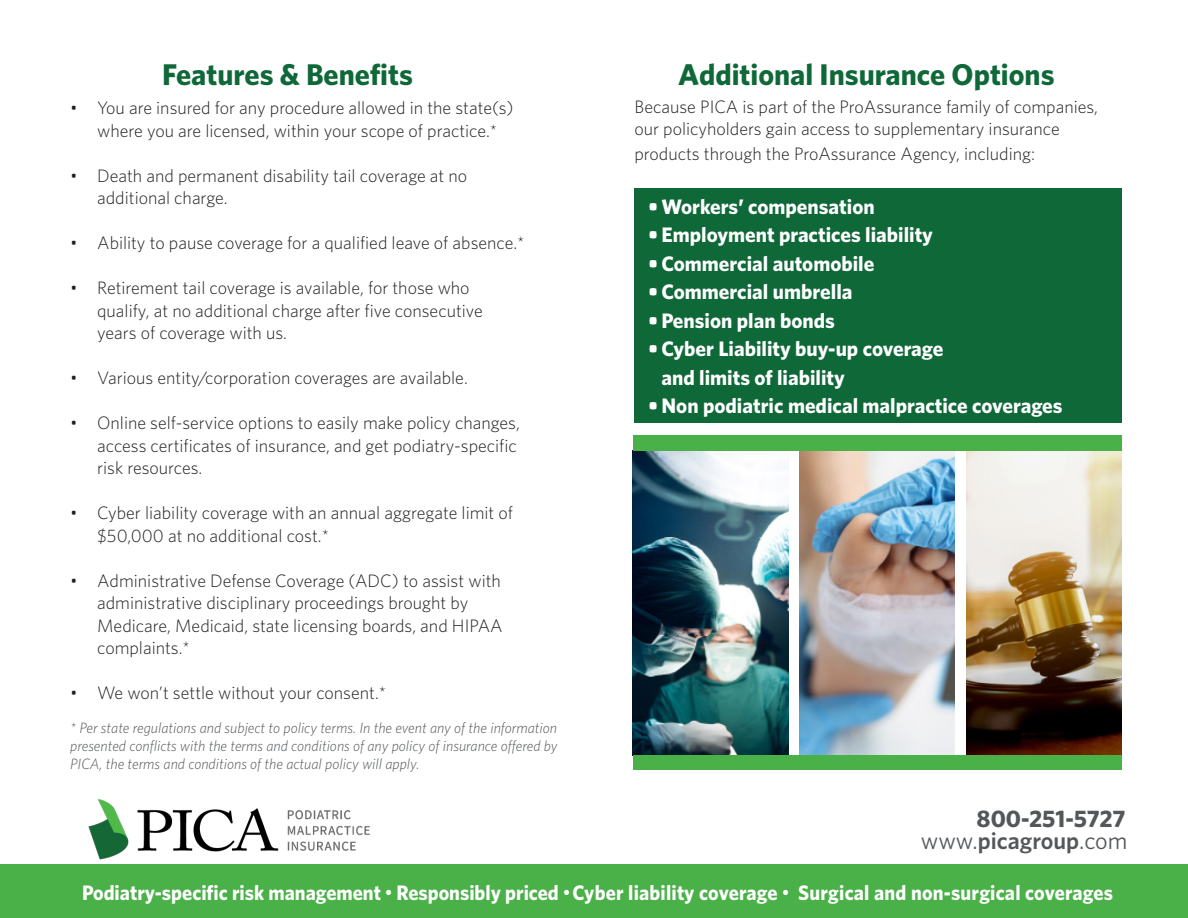
<style>
.page{position:relative;width:1188px;height:918px;background:#fff}
.page>*{position:absolute;margin:0;border:0;box-sizing:border-box;transform-origin:0 0}
.t1{font:700 30px "Whitney";color:#0f6838}
.t2{font:600 24px "Whitney";color:#54575a}
.t3{font:700 24px "Whitney";color:#54575a}
.t4{font:700 21px/28.5px "Whitney";color:#fff}
.t5{font:700 21px "Whitney";color:#fff;scale:.96 1}
.t6{font:300 18px/22.5px "Whitney";color:#231f20}
.t7{font:italic 300 15px/18px "Whitney";color:#54575a;text-align:justify}
.s1{font-weight:400}
.s2{font-family:"Arial";font-weight:400}
</style>
<div class="page">
<div style="left:634px;top:188px;width:488px;height:234px;background:#0f6838"></div>
<div style="left:0;top:865px;width:1188px;height:53px;background:#4ab048"></div>
<img style="left:633px;top:450px;width:156px;height:305px">
<img style="left:799px;top:451px;width:156px;height:304px">
<img style="left:966px;top:451px;width:156px;height:304px">
<div style="left:633px;top:755px;width:489px;height:15px;background:#4ab048"></div>
<div style="left:633px;top:435px;width:489px;height:15px;background:#4ab048"></div>
<img style="left:88px;top:799px;width:282px;height:61px">
<div style="left:272px;top:840px;width:6px;height:7px;background:#fff;border-radius:50%"></div>
<p class="t1" style="left:162px;top:57px;width:252px">Features &amp; Benefits</p>
<p class="t1" style="left:678px;top:57px;width:378px">Additional Insurance Options</p>
<p class="t6" style="left:97px;top:97px;width:418px;text-indent:-27px">• You are insured for any procedure allowed in the state(s) where you are licensed, within your scope of practice.*</p>
<p class="t6" style="left:97px;top:164px;width:372px;text-indent:-27px">• Death and permanent disability tail coverage at no additional charge.</p>
<p class="t6" style="left:70px;top:232px;width:456px">• Ability to pause coverage for a qualified leave of absence.*</p>
<p class="t6" style="left:97px;top:277px;width:387px;text-indent:-27px">• Retirement tail coverage is available, for those who qualify, at no additional charge after five consecutive years of coverage with us.</p>
<p class="t6" style="left:70px;top:367px;width:399px">• Various entity/corporation coverages are available.</p>
<p class="t6" style="left:97px;top:412px;width:424px;text-indent:-27px">• Online self-service options to easily make policy changes, access certificates of insurance, and get podiatry-specific risk resources.</p>
<p class="t6" style="left:97px;top:502px;width:417px;text-indent:-27px">• Cyber liability coverage with an annual aggregate limit of $50,000 at no additional cost.*</p>
<p class="t6" style="left:97px;top:569px;width:407px;text-indent:-27px">• Administrative Defense Coverage (ADC) to assist with administrative disciplinary proceedings brought by Medicare, Medicaid, state licensing boards, and HIPAA complaints.*</p>
<p class="t6" style="left:70px;top:682px;width:318px">• We won’t settle without your consent.*</p>
<p class="t6" style="left:634px;top:96px;width:465px;line-height:21.6px">Because PICA is part of the ProAssurance family of companies, our policyholders gain access to supplementary insurance</p>
<p class="t6" style="left:634px;top:142px;width:402px">products through the ProAssurance Agency, including:</p>
<p class="t4" style="left:648px;top:192px;width:228px">• Workers’ compensation</p>
<p class="t4" style="left:648px;top:220px;width:286px">• Employment practices liability</p>
<p class="t4" style="left:648px;top:249px;width:228px">• Commercial automobile</p>
<p class="t4" style="left:648px;top:277px;width:206px">• Commercial umbrella</p>
<p class="t4" style="left:648px;top:306px;width:188px">• Pension plan bonds</p>
<p class="t4" style="left:662px;top:334px;width:283px;text-indent:-14px">• Cyber Liability buy-up coverage and limits of liability</p>
<p class="t4" style="left:648px;top:391px;width:416px">• Non podiatric medical malpractice coverages</p>
<p class="t7" style="left:70px;top:719px;width:489px">* Per state regulations and subject to policy terms. In the event any of the information presented conflicts with the terms and conditions of any policy of insurance offered by PICA, the terms and conditions of the actual policy will apply.</p>
<p class="t3" style="left:977px;top:804px;width:150px">800-251-5727</p>
<p class="t2" style="left:921px;top:827px;width:208px"><span class="s1">www.</span>picagroup<span class="s1">.com</span></p>
<p class="t5" style="left:82px;top:880px;width:1075px">Podiatry-specific risk management <span class="s2">•</span> Responsibly priced <span class="s2">•</span>Cyber liability coverage <span class="s2">•</span> Surgical and non-surgical coverages</p>
</div>
